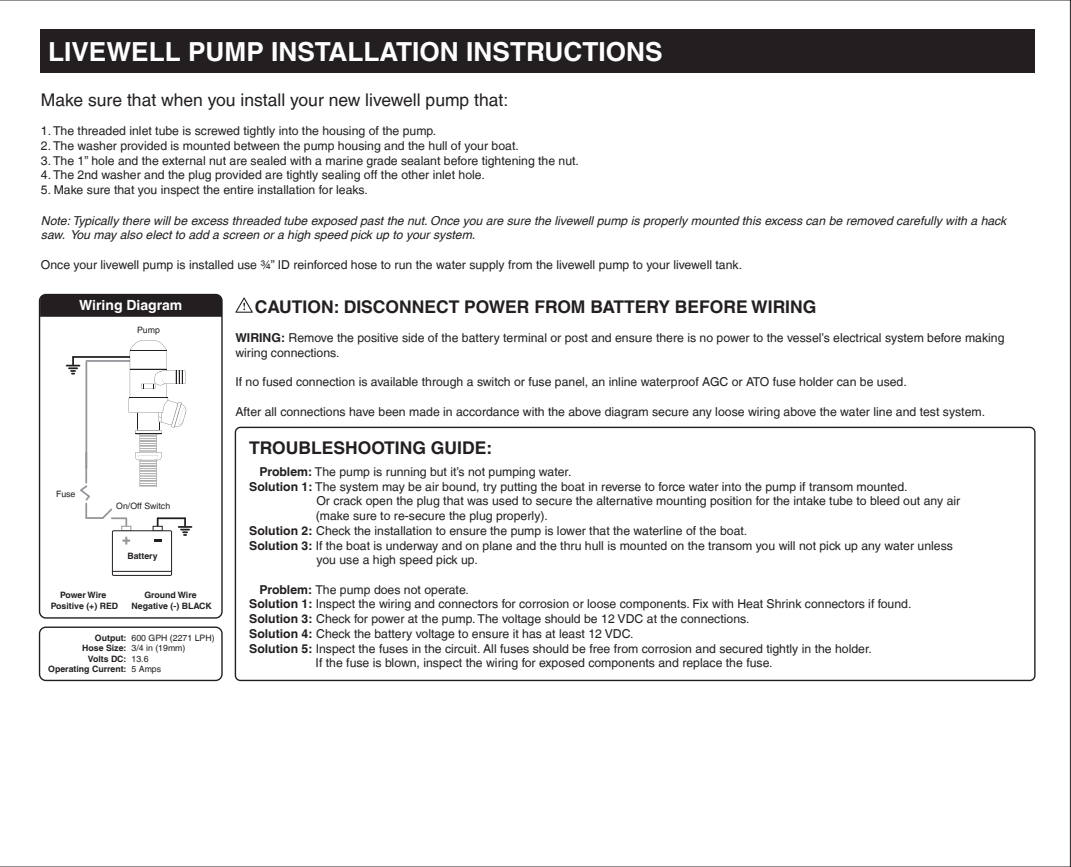
<style>
.page{position:relative;width:1071px;height:867px;background:#fff}
.page>*{position:absolute;margin:0;border:0;box-sizing:border-box;transform-origin:0 0}
.t1{font:700 26.25px "Helvetica LT";color:#fff}
.t2{font:700 17.5px "Helvetica LT";color:#231f20}
.t3{font:17.5px "Helvetica LT";color:#231f20}
.t4{font:700 14px "Helvetica LT";color:#fff}
.t5{font:12.25px/14.7px "Helvetica LT";color:#231f20}
.t6{font:italic 12.25px/14.7px "Helvetica LT";color:#231f20}
.t7{font:700 8.75px/10.5px "Helvetica LT";color:#231f20;text-align:center}
.t8{font:8.75px/10.5px "Helvetica LT";color:#231f20}
.s1{font-weight:700}
</style>
<div class="page">
<div style="left:40px;top:30px;width:995px;height:43px;background:#231f20"></div>
<div style="left:39px;top:294px;width:184px;height:324px;border:1px solid #231f20;border-radius:6px"></div>
<div style="left:39px;top:626px;width:184px;height:55px;border:1px solid #231f20;border-radius:6px"></div>
<div style="left:40px;top:294px;width:182px;height:23px;background:#231f20"></div>
<div style="left:112px;top:530px;width:60px;height:46px;border:1px solid #231f20"></div>
<hr style="left:112px;top:571px;width:60px;height:1px;background:#231f20">
<svg style="left:67px;top:340px;width:125px;height:204px"></svg>
<svg style="left:141px;top:384px;width:14px;height:4px"></svg>
<div style="left:235px;top:426px;width:801px;height:255px;border:1px solid #231f20;border-radius:5px"></div>
<svg style="left:235px;top:297px;width:18px;height:16px"></svg>
<h1 class="t1" style="left:48px;top:36px;width:616px">LIVEWELL PUMP INSTALLATION INSTRUCTIONS</h1>
<h2 class="t3" style="left:41px;top:89px;width:469px">Make sure that when you install your new livewell pump that:</h2>
<p class="t5" style="left:41px;top:123px;width:397px">1. The threaded inlet tube is screwed tightly into the housing of the pump.</p>
<p class="t5" style="left:41px;top:138px;width:479px">2. The washer provided is mounted between the pump housing and the hull of your boat.</p>
<p class="t5" style="left:41px;top:153px;width:540px">3. The 1” hole and the external nut are sealed with a marine grade sealant before tightening the nut.</p>
<p class="t5" style="left:41px;top:167px;width:446px">4. The 2nd washer and the plug provided are tightly sealing off the other inlet hole.</p>
<p class="t5" style="left:41px;top:182px;width:329px">5. Make sure that you inspect the entire installation for leaks.</p>
<p class="t6" style="left:41px;top:213px;width:967px">Note: Typically there will be excess threaded tube exposed past the nut. Once you are sure the livewell pump is properly mounted this excess can be removed carefully with a hack saw. You may also elect to add a screen or a high speed pick up to your system.</p>
<p class="t5" style="left:41px;top:257px;width:703px">Once your livewell pump is installed use ¾” ID reinforced hose to run the water supply from the livewell pump to your livewell tank.</p>
<p class="t4" style="left:79px;top:296px;width:105px">Wiring Diagram</p>
<p class="t8" style="left:137px;top:324px;width:24px">Pump</p>
<p class="t8" style="left:56px;top:488px;width:21px">Fuse</p>
<p class="t8" style="left:116px;top:500px;width:55px">On/Off Switch</p>
<p class="t7" style="left:127px;top:550px;width:32px">Battery</p>
<p class="t7" style="left:51px;top:590px;width:69px">Power Wire<br>Positive (+) RED</p>
<p class="t7" style="left:132px;top:590px;width:82px">Ground Wire<br>Negative (-) BLACK</p>
<p class="t7" style="left:48px;top:632px;width:80px;text-align:right">Output:<br>Hose Size:<br>Volts DC:<br>Operating Current:</p>
<p class="t8" style="left:132px;top:632px;width:85px">600 GPH (2271 LPH)<br>3/4 in (19mm)<br>13.6<br>5 Amps</p>
<h2 class="t2" style="left:255px;top:296px;width:563px">CAUTION: DISCONNECT POWER FROM BATTERY BEFORE WIRING</h2>
<p class="t5" style="left:235px;top:330px;width:771px"><span class="s1">WIRING:</span> Remove the positive side of the battery terminal or post and ensure there is no power to the vessel’s electrical system before making wiring connections.</p>
<p class="t5" style="left:235px;top:374px;width:673px">If no fused connection is available through a switch or fuse panel, an inline waterproof AGC or ATO fuse holder can be used.</p>
<p class="t5" style="left:235px;top:404px;width:751px">After all connections have been made in accordance with the above diagram secure any loose wiring above the water line and test system.</p>
<h2 class="t2" style="left:249px;top:436px;width:244px">TROUBLESHOOTING GUIDE:</h2>
<p class="t5" style="left:259px;top:464px;width:314px"><span class="s1">Problem:</span> The pump is running but it’s not pumping water.</p>
<p class="t5" style="left:249px;top:479px;width:660px"><span class="s1">Solution 1:</span> The system may be air bound, try putting the boat in reverse to force water into the pump if transom mounted.</p>
<p class="t5" style="left:316px;top:493px;width:645px">Or crack open the plug that was used to secure the alternative mounting position for the intake tube to bleed out any air</p>
<p class="t5" style="left:316px;top:508px;width:234px">(make sure to re-secure the plug properly).</p>
<p class="t5" style="left:249px;top:523px;width:500px"><span class="s1">Solution 2:</span> Check the installation to ensure the pump is lower that the waterline of the boat.</p>
<p class="t5" style="left:249px;top:538px;width:705px"><span class="s1">Solution 3:</span> If the boat is underway and on plane and the thru hull is mounted on the transom you will not pick up any water unless</p>
<p class="t5" style="left:317px;top:552px;width:163px">you use a high speed pick up.</p>
<p class="t5" style="left:259px;top:582px;width:211px"><span class="s1">Problem:</span> The pump does not operate.</p>
<p class="t5" style="left:249px;top:596px;width:664px"><span class="s1">Solution 1:</span> Inspect the wiring and connectors for corrosion or loose components. Fix with Heat Shrink connectors if found.</p>
<p class="t5" style="left:249px;top:611px;width:502px"><span class="s1">Solution 3:</span> Check for power at the pump. The voltage should be 12 VDC at the connections.</p>
<p class="t5" style="left:249px;top:626px;width:386px"><span class="s1">Solution 4:</span> Check the battery voltage to ensure it has at least 12 VDC.</p>
<p class="t5" style="left:249px;top:640px;width:624px"><span class="s1">Solution 5:</span> Inspect the fuses in the circuit. All fuses should be free from corrosion and secured tightly in the holder.</p>
<p class="t5" style="left:316px;top:655px;width:459px">If the fuse is blown, inspect the wiring for exposed components and replace the fuse.</p>
</div>
